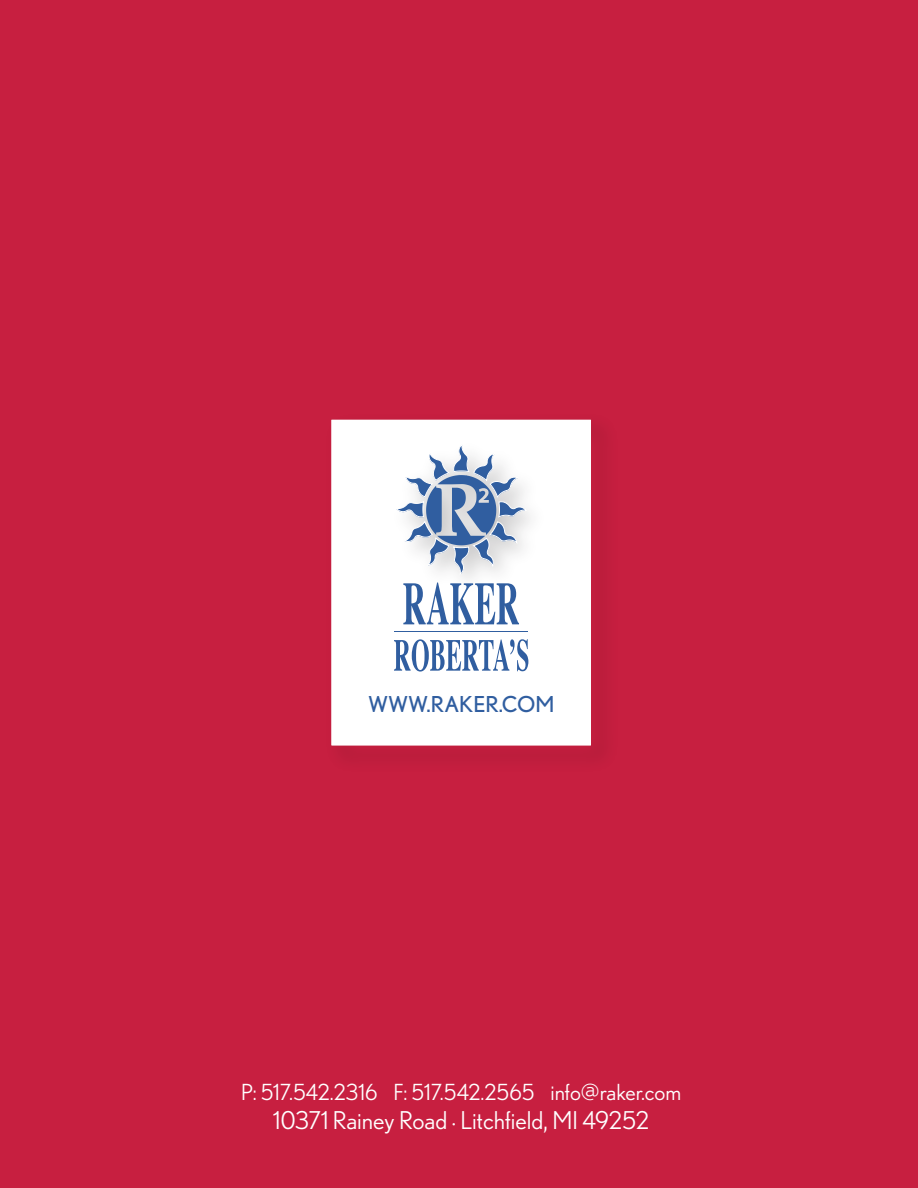
<style>
.page{position:relative;width:918px;height:1188px;background:#c71f40}
.page>*{position:absolute;margin:0;border:0;box-sizing:border-box;transform-origin:0 0}
.t1{font:24.45px "Nobel";color:#fff}
.t2{font:22.2px "Nobel";color:#fff}
.t3{font:21.9px "Nobel";color:#305ea0}
.s1{font-size:12.45px}
</style>
<div class="page">
<img style="left:331px;top:419px;width:272px;height:338px">
<div style="left:332px;top:420px;width:258px;height:325px;background:#fff"></div>
<div style="left:332px;top:420px;width:259px;height:325px;border:1px solid #fff"></div>
<svg style="left:396px;top:445px;width:132px;height:131px"></svg>
<svg style="left:403px;top:583px;width:116px;height:41px"></svg>
<hr style="left:395px;top:632px;width:133px;height:1px;background:#305ea0">
<svg style="left:394px;top:639px;width:134px;height:33px"></svg>
<p class="t3" style="left:368px;top:691px;width:188px">WWW.RAKER.COM</p>
<p class="t2" style="left:241px;top:1079px;width:442px">P: 517.542.2316 F: 517.542.2565 info@raker.com</p>
<p class="t1" style="left:273px;top:1106px;width:377px">10371 Rainey Road <span class="s1">•</span> Litchfield, MI 49252</p>
</div>
